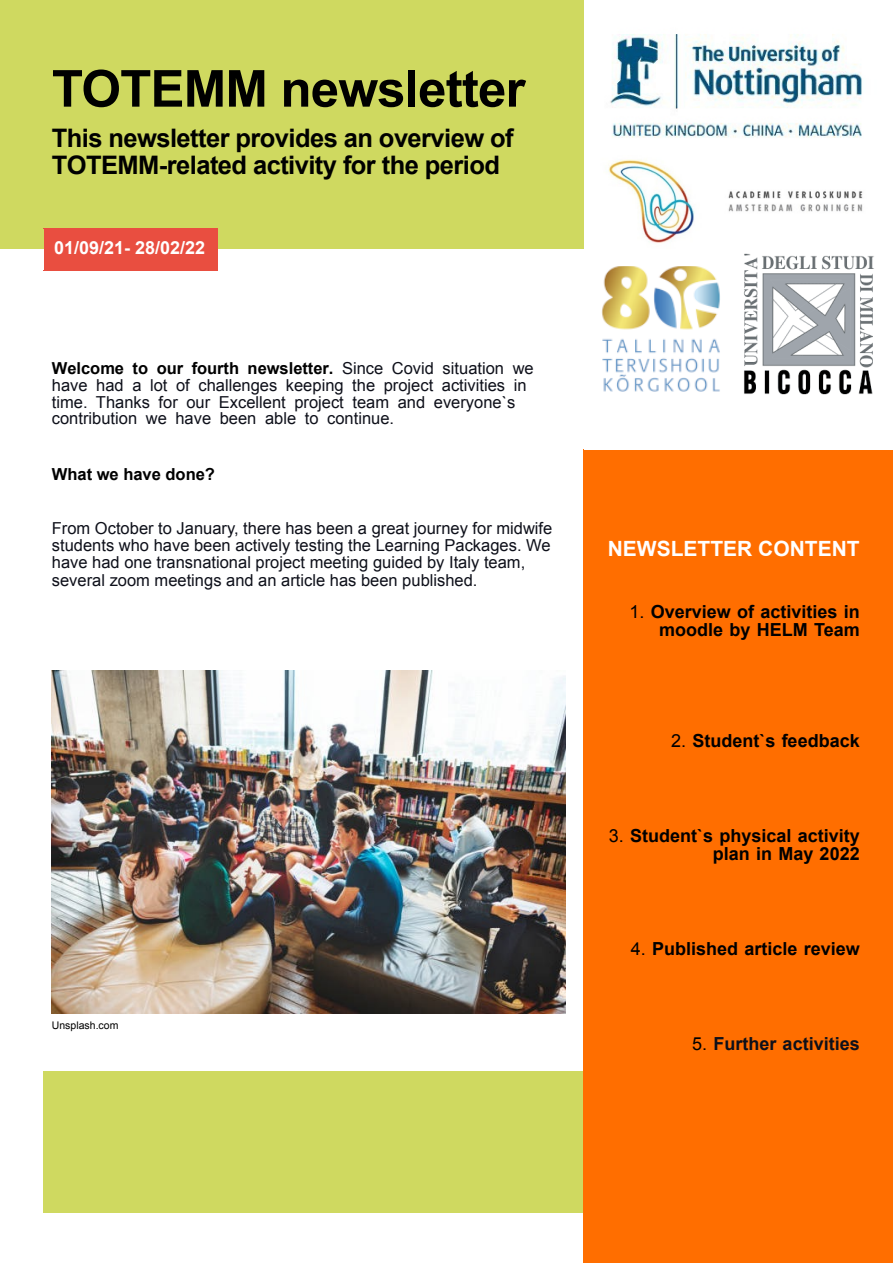
<style>
.page{position:relative;width:893px;height:1263px;background:#fff}
.page>*{position:absolute;margin:0;border:0;box-sizing:border-box;transform-origin:0 0}
.t1{font:700 51px "Arial";letter-spacing:-.015em;color:#000}
.t2{font:700 25.5px/27px "Arial";letter-spacing:-.02em;color:#000}
.t3{font:700 21px "Arial";color:#fff}
.t4{font:700 18px/18px "Arial";color:#000;text-align:right}
.t5{font:700 18px "Arial";color:#0e101a}
.t6{font:700 18px "Arial";color:#fff}
.t7{font:16.5px/16.5px "Arial";color:#0e101a}
.t8{font:700 16.5px "Arial";color:#000}
.t9{font:10.5px "Arial";color:#000}
.s1{font-weight:700;color:#000}
.s2{font-weight:400}
.s3{font-weight:400;color:#000}
</style>
<div class="page">
<div style="left:44px;top:1071px;width:540px;height:141px;background:#cfd960"></div>
<div style="left:0;top:0;width:893px;height:249px;background:#cfd960"></div>
<div style="left:584px;top:450px;width:309px;height:813px;background:#ff6e00"></div>
<div style="left:44px;top:228px;width:173px;height:42px;background:#e94e40"></div>
<hr style="left:44px;top:270px;width:173px;height:1px;background:#e94e40">
<hr style="left:217px;top:228px;width:1px;height:42px;background:#e94e40">
<img style="left:52px;top:671px;width:514px;height:342px">
<div style="left:584px;top:0;width:309px;height:450px;background:#fff"></div>
<img style="left:610px;top:34px;width:252px;height:104px">
<img style="left:601px;top:266px;width:119px;height:126px">
<img style="left:608px;top:159px;width:255px;height:84px">
<img style="left:744px;top:253px;width:130px;height:142px">
<h1 class="t1" style="left:52px;top:70px;width:475px">TOTEMM newsletter</h1>
<h2 class="t2" style="left:52px;top:126px;width:463px">This newsletter provides an overview of<br>TOTEMM-related activity for the period</h2>
<p class="t6" style="left:54px;top:241px;width:153px">01/09/21- 28/02/22</p>
<p class="t7" style="left:52px;top:362px;width:483px"><span class="s1">Welcome to our fourth newsletter.</span> Since Covid situation we have had a lot of challenges keeping the project activities in time. Thanks for our Excellent project team and everyone`s contribution we have been able to continue.</p>
<p class="t8" style="left:52px;top:468px;width:165px">What we have done?</p>
<p class="t7" style="left:52px;top:522px;width:502px;line-height:17.1px">From October to January, there has been a great journey for midwife students who have been actively testing the Learning Packages. We have had one transnational project meeting guided by Italy team, several zoom meetings and an article has been published.</p>
<p class="t9" style="left:52px;top:1021px;width:68px">Unsplash.com</p>
<p class="t3" style="left:608px;top:540px;width:253px">NEWSLETTER CONTENT</p>
<p class="t4" style="left:629px;top:604px;width:232px"><span class="s2">1.</span> Overview of activities in moodle by HELM Team</p>
<p class="t4" style="left:671px;top:733px;width:190px"><span class="s2">2.</span> Student`s feedback</p>
<p class="t4" style="left:609px;top:828px;width:252px"><span class="s2">3.</span> Student`s physical activity plan in May 2022</p>
<p class="t4" style="left:631px;top:941px;width:230px"><span class="s2">4.</span> Published article review</p>
<p class="t5" style="left:692px;top:1037px;width:169px"><span class="s3">5.</span> Further activities</p>
</div>
